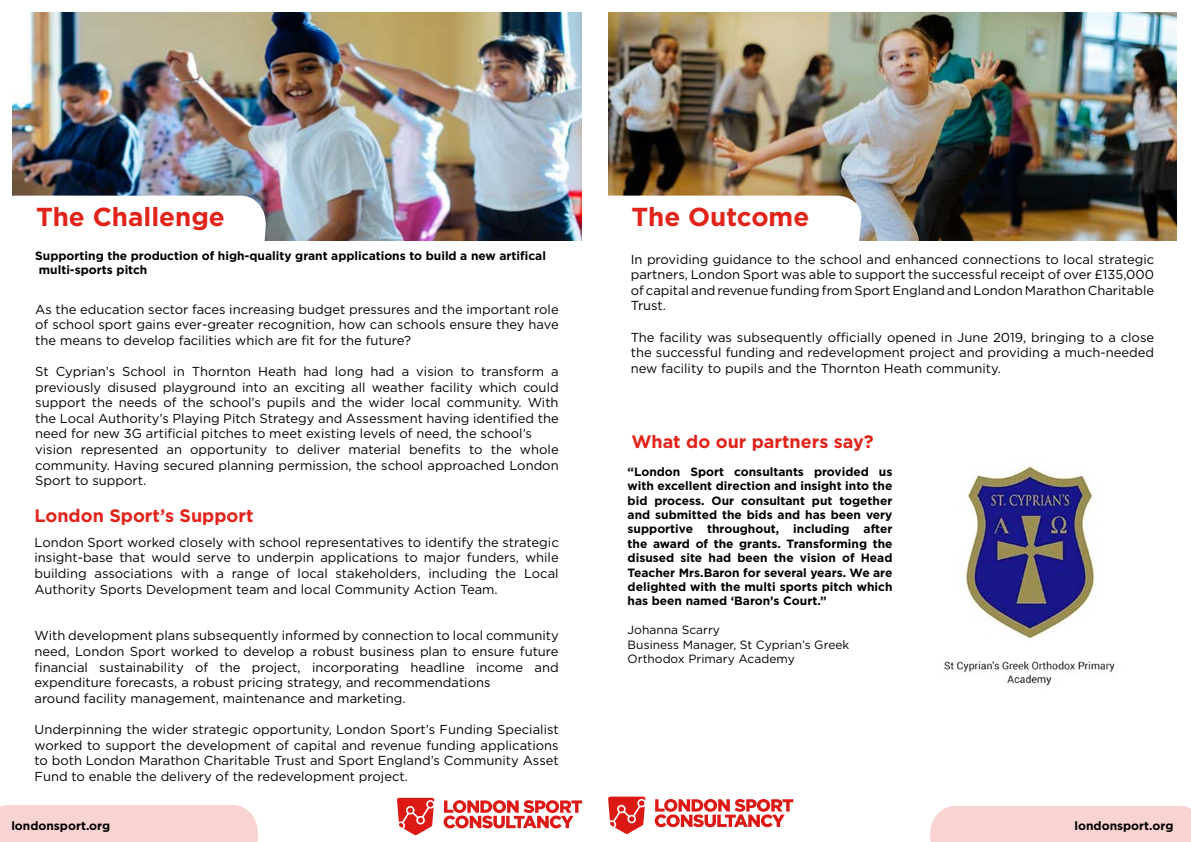
<style>
.page{position:relative;width:1191px;height:842px;background:#fff}
.page>*{position:absolute;margin:0;border:0;box-sizing:border-box;transform-origin:0 0}
.t1{font:700 26px "Gotham";color:#e2231a}
.t2{font:700 18px "Gotham";color:#e2231a}
.t3{font:13px/15.6px "Gotham";color:#000;text-align:justify}
.t4{font:700 12px/14.4px "Gotham";color:#000;text-align:justify}
.t5{font:12px/14.4px "Gotham";color:#000}
</style>
<div class="page">
<img style="left:13px;top:13px;width:568px;height:228px">
<img style="left:939px;top:463px;width:177px;height:223px">
<svg style="left:397px;top:798px;width:37px;height:37px"></svg>
<svg style="left:443px;top:800px;width:139px;height:28px"></svg>
<svg style="left:13px;top:196px;width:253px;height:45px"></svg>
<svg style="left:13px;top:207px;width:239px;height:34px"></svg>
<img style="left:608px;top:13px;width:568px;height:228px">
<svg style="left:608px;top:196px;width:254px;height:45px"></svg>
<svg style="left:608px;top:207px;width:240px;height:34px"></svg>
<svg style="left:608px;top:797px;width:37px;height:37px"></svg>
<svg style="left:655px;top:799px;width:138px;height:28px"></svg>
<div style="left:0;top:805px;width:258px;height:37px;background:#f9d3d1"></div>
<div style="left:930px;top:806px;width:261px;height:36px;background:#f9d3d1"></div>
<h1 class="t1" style="left:36px;top:200px;width:190px">The Challenge</h1>
<p class="t4" style="left:35px;top:248px;width:512px">Supporting the production of high-quality grant applications to build a new artifical multi-sports pitch</p>
<p class="t3" style="left:35px;top:301px;width:525px">As the education sector faces increasing budget pressures and the important role of school sport gains ever-greater recognition, how can schools ensure they have the means to develop facilities which are fit for the future?</p>
<p class="t3" style="left:35px;top:363px;width:525px;text-align:left">St Cyprian’s School in Thornton Heath had long had a vision to transform a previously disused playground into an exciting all weather facility which could support the needs of the school’s pupils and the wider local community. With the Local Authority’s Playing Pitch Strategy and Assessment having identified the need for new 3G artificial pitches to meet existing levels of need, the school’s vision represented an opportunity to deliver material benefits to the whole community. Having secured planning permission, the school approached London Sport to support.</p>
<h2 class="t2" style="left:34px;top:504px;width:220px">London Sport’s Support</h2>
<p class="t3" style="left:34px;top:534px;width:526px">London Sport worked closely with school representatives to identify the strategic insight-base that would serve to underpin applications to major funders, while building associations with a range of local stakeholders, including the Local Authority Sports Development team and local Community Action Team.</p>
<p class="t3" style="left:34px;top:628px;width:526px;text-align:left">With development plans subsequently informed by connection to local community need, London Sport worked to develop a robust business plan to ensure future financial sustainability of the project, incorporating headline income and expenditure forecasts, a robust pricing strategy, and recommendations<br>around facility management, maintenance and marketing.</p>
<p class="t3" style="left:34px;top:721px;width:526px">Underpinning the wider strategic opportunity, London Sport’s Funding Specialist worked to support the development of capital and revenue funding applications to both London Marathon Charitable Trust and Sport England’s Community Asset Fund to enable the delivery of the redevelopment project.</p>
<h1 class="t1" style="left:631px;top:200px;width:179px">The Outcome</h1>
<p class="t3" style="left:631px;top:251px;width:525px">In providing guidance to the school and enhanced connections to local strategic partners, London Sport was able to support the successful receipt of over £135,000 of capital and revenue funding from Sport England and London Marathon Charitable Trust.</p>
<p class="t3" style="left:631px;top:329px;width:525px">The facility was subsequently officially opened in June 2019, bringing to a close the successful funding and redevelopment project and providing a much-needed new facility to pupils and the Thornton Heath community.</p>
<h2 class="t2" style="left:631px;top:429px;width:244px">What do our partners say?</h2>
<p class="t4" style="left:627px;top:464px;width:266px">“London Sport consultants provided us with excellent direction and insight into the bid process. Our consultant put together and submitted the bids and has been very supportive throughout, including after the award of the grants. Transforming the disused site had been the vision of Head Teacher Mrs.Baron for several years. We are delighted with the multi sports pitch which has been named ‘Baron’s Court.”</p>
<p class="t5" style="left:627px;top:622px;width:223px">Johanna Scarry<br>Business Manager, St Cyprian’s Greek<br>Orthodox Primary Academy</p>
<p class="t4" style="left:11px;top:818px;width:100px">londonsport.org</p>
<p class="t4" style="left:1074px;top:818px;width:100px">londonsport.org</p>
</div>
